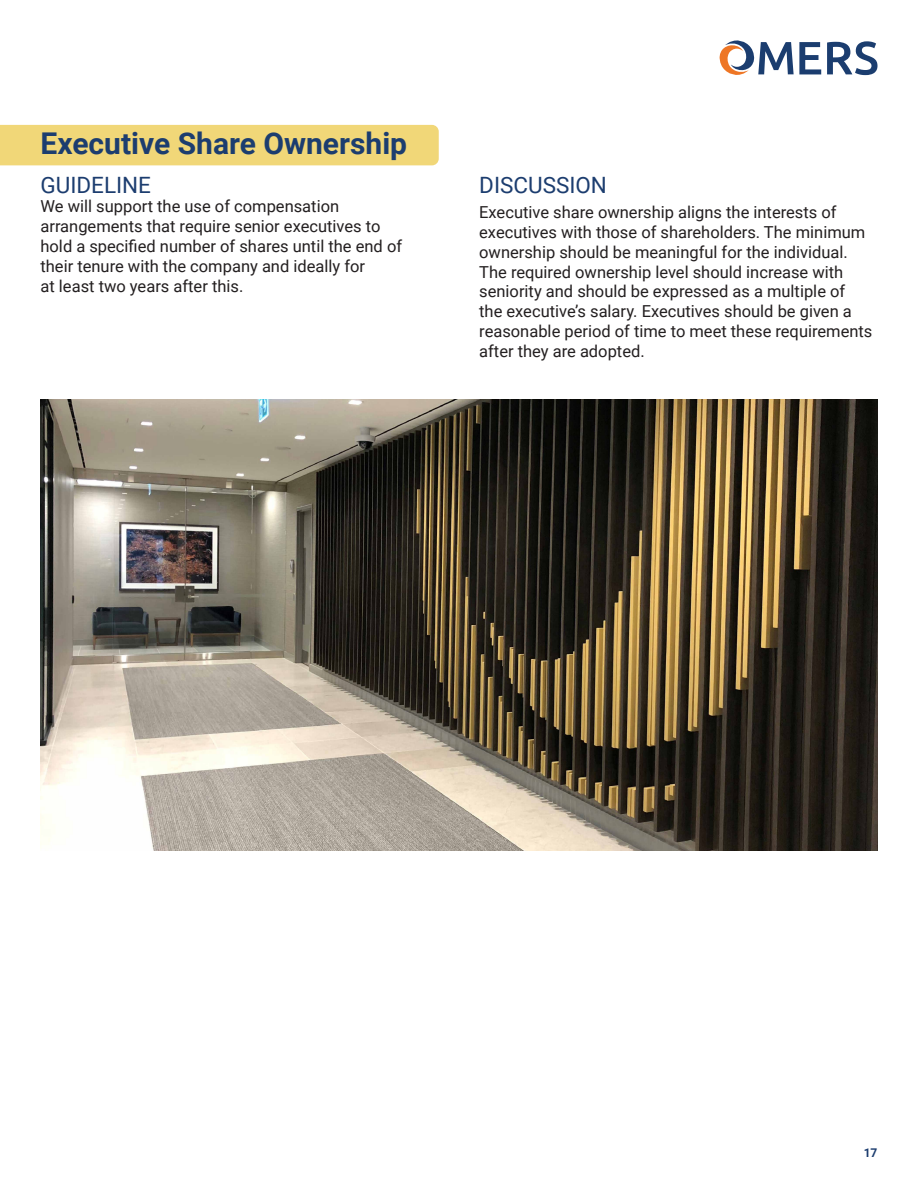
<style>
.page{position:relative;width:918px;height:1188px;background:#fff}
.page>*{position:absolute;margin:0;border:0;box-sizing:border-box;transform-origin:0 0}
.t1{font:700 30px "Roboto";color:#1c3d6f}
.t2{font:22.5px "Roboto";color:#1c3d6f}
.t3{font:16.5px/19.8px "Roboto";color:#231f20}
.t4{font:700 12px "Roboto";color:#1c3d6f}
</style>
<div class="page">
<div style="left:0;top:125px;width:439px;height:40px;background:#f1d778"></div>
<svg style="left:827px;top:41px;width:50px;height:34px"></svg>
<svg style="left:720px;top:40px;width:101px;height:35px"></svg>
<img style="left:40px;top:399px;width:838px;height:451px">
<h1 class="t1" style="left:40px;top:123px;width:368px">Executive Share Ownership</h1>
<h2 class="t2" style="left:40px;top:169px;width:112px">GUIDELINE</h2>
<p class="t3" style="left:40px;top:196px;width:363px">We will support the use of compensation arrangements that require senior executives to hold a specified number of shares until the end of their tenure with the company and ideally for<br>at least two years after this.</p>
<h2 class="t2" style="left:479px;top:169px;width:129px">DISCUSSION</h2>
<p class="t3" style="left:479px;top:202px;width:395px">Executive share ownership aligns the interests of executives with those of shareholders. The minimum ownership should be meaningful for the individual.<br>The required ownership level should increase with seniority and should be expressed as a multiple of the executive’s salary. Executives should be given a reasonable period of time to meet these requirements after they are adopted.</p>
<p class="t4" style="left:864px;top:1144px;width:15px">17</p>
</div>
